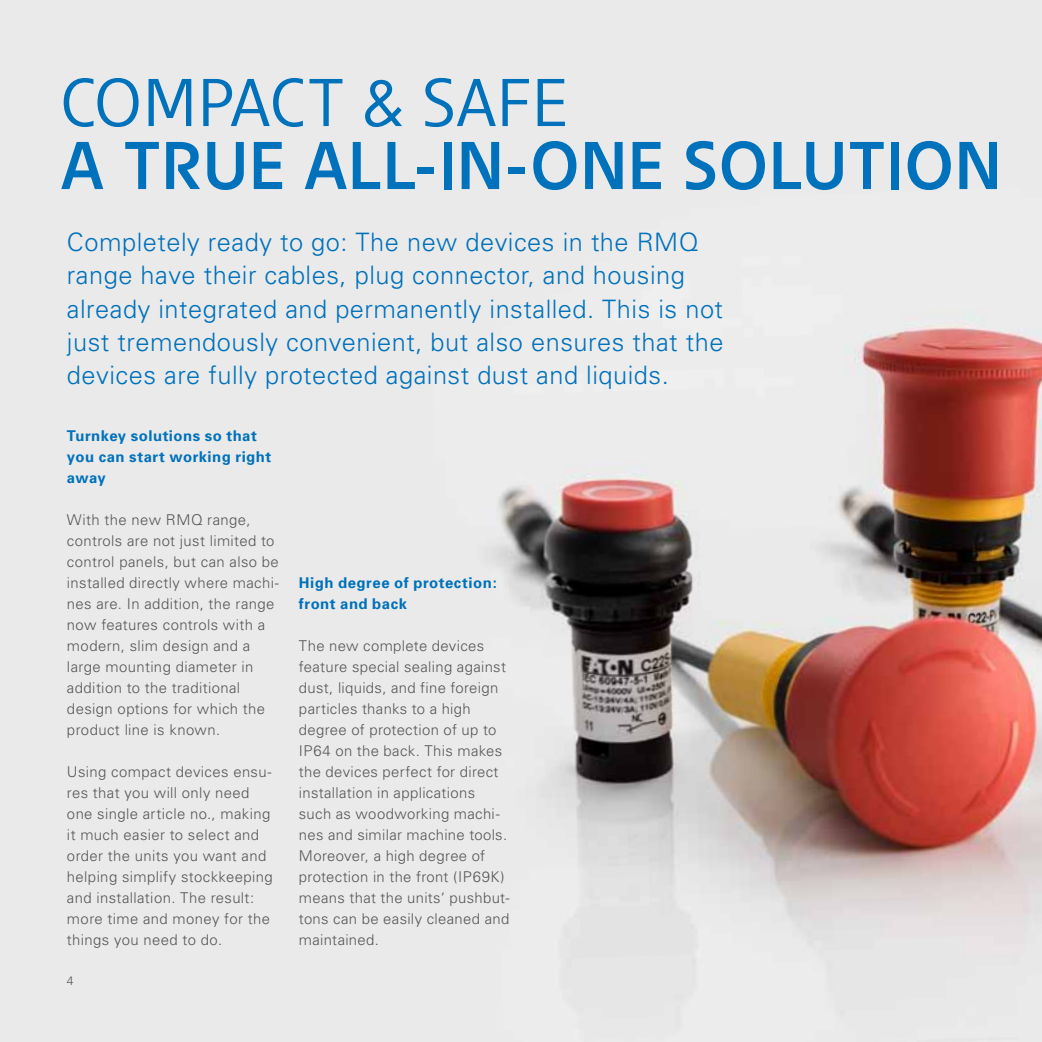
<style>
.page{position:relative;width:1042px;height:1042px;background:#fff}
.page>*{position:absolute;margin:0;border:0;box-sizing:border-box;transform-origin:0 0}
.t1{font:700 66.5px "Eaton";letter-spacing:.03em;color:#0071bb}
.t2{font:66.5px "Eaton";letter-spacing:.02em;color:#0071bb}
.t3{font:300 25.38px/33.2px "Univers";letter-spacing:.02em;color:#0071bb}
.t4{font:300 14.88px/21px "Univers";letter-spacing:.025em;color:#565656}
.t5{font:700 14.88px/21px "Univers";letter-spacing:.035em;color:#0071bb}
.t6{font:300 12.25px "Univers";color:#565656}
</style>
<div class="page">
<img style="left:0;top:0;width:1042px;height:1042px">
<h1 class="t2" style="left:60px;top:61px;width:508px">COMPACT &amp; SAFE</h1>
<h1 class="t1" style="left:61px;top:124px;width:933px">A TRUE ALL-IN-ONE SOLUTION</h1>
<p class="t3" style="left:67px;top:226px;width:658px">Completely ready to go: The new devices in the RMQ range have their cables, plug connector, and housing already integrated and permanently installed. This is not just tremendously convenient, but also ensures that the devices are fully protected against dust and liquids.</p>
<p class="t5" style="left:67px;top:425px;width:206px">Turnkey solutions so that you can start working right away</p>
<p class="t4" style="left:67px;top:509px;width:214px">With the new RMQ range, controls are not just limited to control panels, but can also be installed directly where machi&shy;nes are. In addition, the range now features controls with a modern, slim design and a large mounting diameter in addition to the traditional design options for which the product line is known.</p>
<p class="t4" style="left:67px;top:761px;width:207px">Using compact devices ensu&shy;res that you will only need one single article no., making it much easier to select and order the units you want and helping simplify stockkeeping and installation. The result: more time and money for the things you need to do.</p>
<p class="t6" style="left:67px;top:973px;width:8px">4</p>
<p class="t5" style="left:299px;top:572px;width:199px">High degree of protection: front and back</p>
<p class="t4" style="left:299px;top:635px;width:212px">The new complete devices feature special sealing against dust, liquids, and fine foreign particles thanks to a high degree of protection of up to<br>IP64 on the back. This makes the devices perfect for direct installation in applications such as woodworking machi&shy;nes and similar machine tools.<br>Moreover, a high degree of protection in the front (IP69K) means that the units‘ pushbut&shy;tons can be easily cleaned and maintained.</p>
</div>
